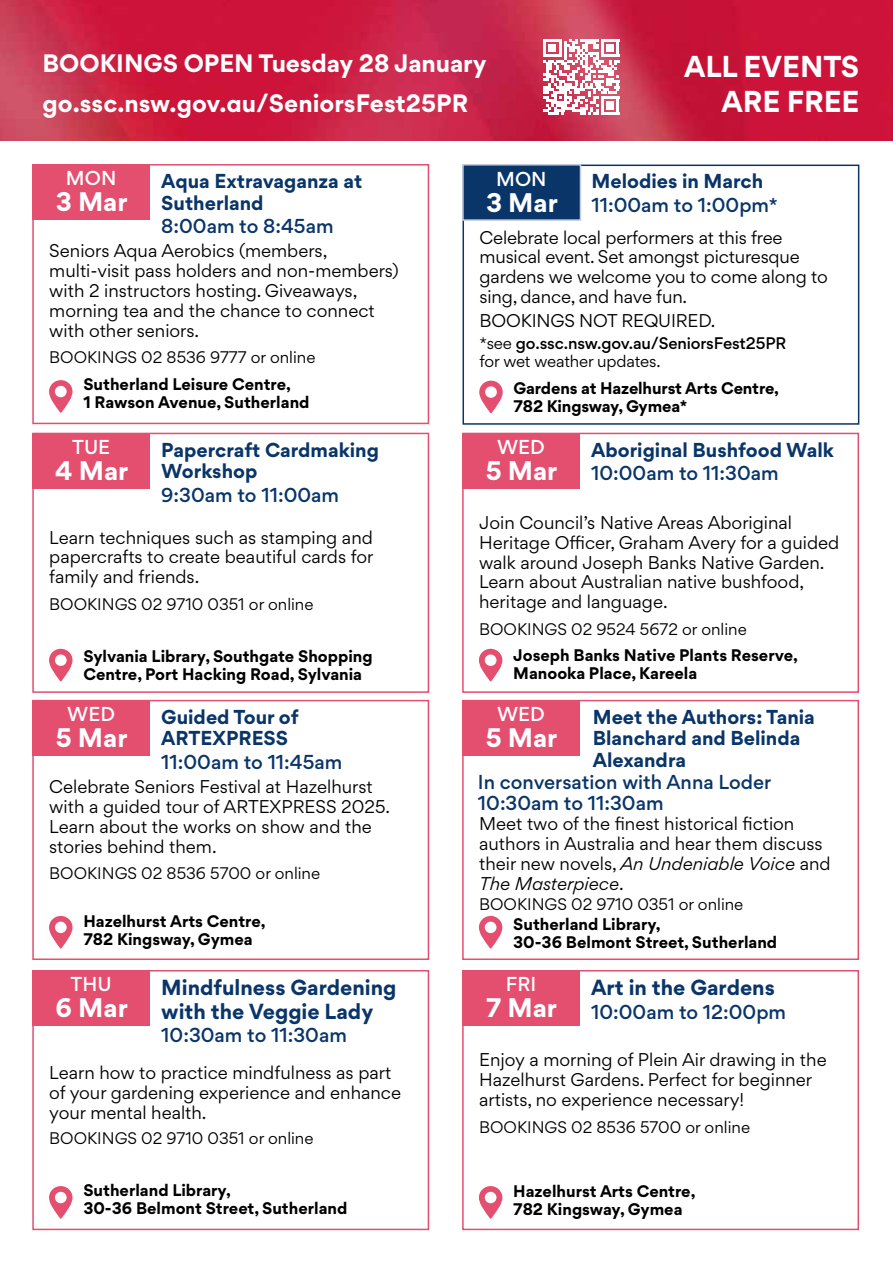
<style>
.page{position:relative;width:893px;height:1263px;background:#fff}
.page>*{position:absolute;margin:0;border:0;box-sizing:border-box;transform-origin:0 0}
.t1{font:700 27px/35.1px "Gordita";letter-spacing:-.005em;color:#fff;text-align:right}
.t2{font:700 24px "Gordita";color:#fff}
.t3{font:700 22.5px/39.8px "Gordita";color:#fff}
.t4{font:700 19.5px/23.4px "Gordita";color:#093569}
.t5{font:700 18px/21.6px "Gordita";color:#093569}
.t6{font:500 18px/21.6px "Gordita";color:#093569}
.t7{font:500 18px "Gordita";color:#fff}
.t8{font:16.5px/19.8px "Gordita";color:#000}
.t9{font:700 15px/18px "Gordita";color:#000}
.t10{font:15px "Gordita";color:#000}
.t11{font:500 15px/18px "Gordita";letter-spacing:-.01em;color:#000}
.s1{font-weight:400}
.s2{font-style:italic}
</style>
<div class="page">
<img style="left:0;top:0;width:893px;height:141px">
<div style="left:32px;top:164px;width:397px;height:260px;border:2px solid #e44e6f"></div>
<div style="left:33px;top:164px;width:117px;height:56px;background:#e44e6f"></div>
<svg style="left:49px;top:380px;width:24px;height:33px"></svg>
<div style="left:55px;top:386px;width:12px;height:11px;background:#fff;border-radius:50%"></div>
<div style="left:462px;top:165px;width:397px;height:260px;border:2px solid #093569"></div>
<div style="left:462px;top:164px;width:119px;height:57px;background:#093569;border:2px solid #c8cddf"></div>
<svg style="left:479px;top:381px;width:24px;height:32px"></svg>
<div style="left:485px;top:386px;width:12px;height:12px;background:#fff;border-radius:50%"></div>
<div style="left:32px;top:433px;width:397px;height:260px;border:2px solid #e44e6f"></div>
<div style="left:33px;top:433px;width:117px;height:55px;background:#e44e6f"></div>
<svg style="left:49px;top:649px;width:24px;height:32px"></svg>
<div style="left:55px;top:654px;width:12px;height:12px;background:#fff;border-radius:50%"></div>
<div style="left:462px;top:433px;width:397px;height:260px;border:2px solid #e44e6f"></div>
<div style="left:463px;top:433px;width:117px;height:55px;background:#e44e6f"></div>
<svg style="left:479px;top:649px;width:23px;height:32px"></svg>
<div style="left:485px;top:654px;width:11px;height:12px;background:#fff;border-radius:50%"></div>
<div style="left:32px;top:700px;width:397px;height:260px;border:2px solid #e44e6f"></div>
<div style="left:33px;top:700px;width:117px;height:55px;background:#e44e6f"></div>
<svg style="left:49px;top:916px;width:24px;height:32px"></svg>
<div style="left:55px;top:922px;width:12px;height:11px;background:#fff;border-radius:50%"></div>
<div style="left:32px;top:970px;width:397px;height:260px;border:2px solid #e44e6f"></div>
<div style="left:33px;top:970px;width:117px;height:55px;background:#e44e6f"></div>
<svg style="left:49px;top:1186px;width:24px;height:33px"></svg>
<div style="left:55px;top:1192px;width:12px;height:11px;background:#fff;border-radius:50%"></div>
<div style="left:462px;top:700px;width:397px;height:260px;border:2px solid #e44e6f"></div>
<div style="left:463px;top:700px;width:117px;height:55px;background:#e44e6f"></div>
<svg style="left:479px;top:916px;width:23px;height:32px"></svg>
<div style="left:485px;top:922px;width:11px;height:11px;background:#fff;border-radius:50%"></div>
<div style="left:462px;top:970px;width:397px;height:260px;border:2px solid #e44e6f"></div>
<div style="left:463px;top:970px;width:117px;height:55px;background:#e44e6f"></div>
<svg style="left:479px;top:1186px;width:23px;height:33px"></svg>
<div style="left:485px;top:1192px;width:11px;height:11px;background:#fff;border-radius:50%"></div>
<svg style="left:543px;top:39px;width:76px;height:76px"></svg>
<h3 class="t3" style="left:43px;top:43px;width:445px">BOOKINGS OPEN Tuesday 28 January go.ssc.nsw.gov.au/SeniorsFest25PR</h3>
<h1 class="t1" style="left:684px;top:48px;width:177px">ALL EVENTS<br>ARE FREE</h1>
<p class="t7" style="left:66px;top:165px;width:52px">MON</p>
<h2 class="t2" style="left:56px;top:183px;width:73px">3 Mar</h2>
<p class="t5" style="left:161px;top:170px;width:202px">Aqua Extravaganza at<br>Sutherland</p>
<p class="t6" style="left:161px;top:216px;width:174px">8:00am to 8:45am</p>
<p class="t8" style="left:49px;top:241px;width:351px">Seniors Aqua Aerobics (members, multi‑visit pass holders and non‑members) with 2 instructors hosting. Giveaways, morning tea and the chance to connect with other seniors.</p>
<p class="t10" style="left:49px;top:346px;width:268px">BOOKINGS 02 8536 9777 or online</p>
<p class="t9" style="left:83px;top:374px;width:228px">Sutherland Leisure Centre,<br>1 Rawson Avenue, Sutherland</p>
<p class="t7" style="left:72px;top:434px;width:40px">TUE</p>
<h2 class="t2" style="left:55px;top:452px;width:75px">4 Mar</h2>
<p class="t5" style="left:161px;top:438px;width:219px">Papercraft Cardmaking<br>Workshop</p>
<p class="t6" style="left:161px;top:484px;width:179px">9:30am to 11:00am</p>
<p class="t8" style="left:49px;top:527px;width:326px;text-align:justify">Learn techniques such as stamping and papercrafts to create beautiful cards for family and friends.</p>
<p class="t10" style="left:49px;top:593px;width:266px">BOOKINGS 02 9710 0351 or online</p>
<p class="t9" style="left:83px;top:646px;width:291px">Sylvania Library, Southgate Shopping<br>Centre, Port Hacking Road, Sylvania</p>
<p class="t7" style="left:67px;top:701px;width:49px">WED</p>
<h2 class="t2" style="left:56px;top:719px;width:73px">5 Mar</h2>
<p class="t5" style="left:161px;top:705px;width:139px">Guided Tour of<br>ARTEXPRESS</p>
<p class="t6" style="left:161px;top:751px;width:183px">11:00am to 11:45am</p>
<p class="t8" style="left:49px;top:776px;width:342px">Celebrate Seniors Festival at Hazelhurst with a guided tour of ARTEXPRESS 2025.<br>Learn about the works on show and the stories behind them.</p>
<p class="t10" style="left:49px;top:862px;width:272px">BOOKINGS 02 8536 5700 or online</p>
<p class="t9" style="left:83px;top:911px;width:184px">Hazelhurst Arts Centre,<br>782 Kingsway, Gymea</p>
<p class="t7" style="left:71px;top:971px;width:43px">THU</p>
<h2 class="t2" style="left:56px;top:989px;width:74px">6 Mar</h2>
<p class="t4" style="left:161px;top:975px;width:237px">Mindfulness Gardening with the Veggie Lady</p>
<p class="t6" style="left:161px;top:1024px;width:187px">10:30am to 11:30am</p>
<p class="t8" style="left:49px;top:1062px;width:353px">Learn how to practice mindfulness as part of your gardening experience and enhance your mental health.</p>
<p class="t10" style="left:49px;top:1127px;width:266px">BOOKINGS 02 9710 0351 or online</p>
<p class="t9" style="left:83px;top:1181px;width:266px">Sutherland Library,<br>30-36 Belmont Street, Sutherland</p>
<p class="t7" style="left:496px;top:165px;width:52px">MON</p>
<h2 class="t2" style="left:486px;top:183px;width:73px">3 Mar</h2>
<p class="t5" style="left:591px;top:170px;width:173px">Melodies in March</p>
<p class="t6" style="left:591px;top:194px;width:188px">11:00am to 1:00pm*</p>
<p class="t8" style="left:479px;top:227px;width:350px">Celebrate local performers at this free musical event. Set amongst picturesque gardens we welcome you to come along to sing, dance, and have fun.</p>
<p class="t8" style="left:479px;top:310px;width:238px">BOOKINGS NOT REQUIRED.</p>
<p class="t11" style="left:479px;top:334px;width:308px"><span class="s1">*see</span> go.ssc.nsw.gov.au/SeniorsFest25PR <span class="s1">for wet weather updates.</span></p>
<p class="t9" style="left:514px;top:379px;width:267px">Gardens at Hazelhurst Arts Centre,<br>782 Kingsway, Gymea*</p>
<p class="t7" style="left:497px;top:434px;width:49px">WED</p>
<h2 class="t2" style="left:486px;top:452px;width:73px">5 Mar</h2>
<p class="t5" style="left:591px;top:438px;width:244px">Aboriginal Bushfood Walk</p>
<p class="t6" style="left:591px;top:463px;width:189px">10:00am to 11:30am</p>
<p class="t8" style="left:479px;top:512px;width:362px">Join Council’s Native Areas Aboriginal Heritage Officer, Graham Avery for a guided walk around Joseph Banks Native Garden.<br>Learn about Australian native bushfood, heritage and language.</p>
<p class="t10" style="left:479px;top:618px;width:269px">BOOKINGS 02 9524 5672 or online</p>
<p class="t9" style="left:513px;top:646px;width:286px">Joseph Banks Native Plants Reserve,<br>Manooka Place, Kareela</p>
<p class="t7" style="left:497px;top:701px;width:49px">WED</p>
<h2 class="t2" style="left:486px;top:719px;width:73px">5 Mar</h2>
<p class="t5" style="left:593px;top:705px;width:224px">Meet the Authors: Tania<br>Blanchard and Belinda<br>Alexandra</p>
<p class="t6" style="left:478px;top:771px;width:295px">In conversation with Anna Loder<br>10:30am to 11:30am</p>
<p class="t8" style="left:479px;top:814px;width:353px">Meet two of the finest historical fiction authors in Australia and hear them discuss their new novels, <span class="s2">An Undeniable Voice</span> and <span class="s2">The Masterpiece</span>.</p>
<p class="t10" style="left:479px;top:893px;width:266px">BOOKINGS 02 9710 0351 or online</p>
<p class="t9" style="left:513px;top:915px;width:266px">Sutherland Library,<br>30-36 Belmont Street, Sutherland</p>
<p class="t7" style="left:506px;top:971px;width:32px">FRI</p>
<h2 class="t2" style="left:486px;top:989px;width:72px">7 Mar</h2>
<p class="t4" style="left:591px;top:975px;width:185px">Art in the Gardens</p>
<p class="t6" style="left:591px;top:1001px;width:197px">10:00am to 12:00pm</p>
<p class="t8" style="left:479px;top:1050px;width:349px">Enjoy a morning of Plein Air drawing in the<br>Hazelhurst Gardens. Perfect for beginner artists, no experience necessary!</p>
<p class="t10" style="left:479px;top:1116px;width:272px">BOOKINGS 02 8536 5700 or online</p>
<p class="t9" style="left:513px;top:1182px;width:184px">Hazelhurst Arts Centre,<br>782 Kingsway, Gymea</p>
</div>
